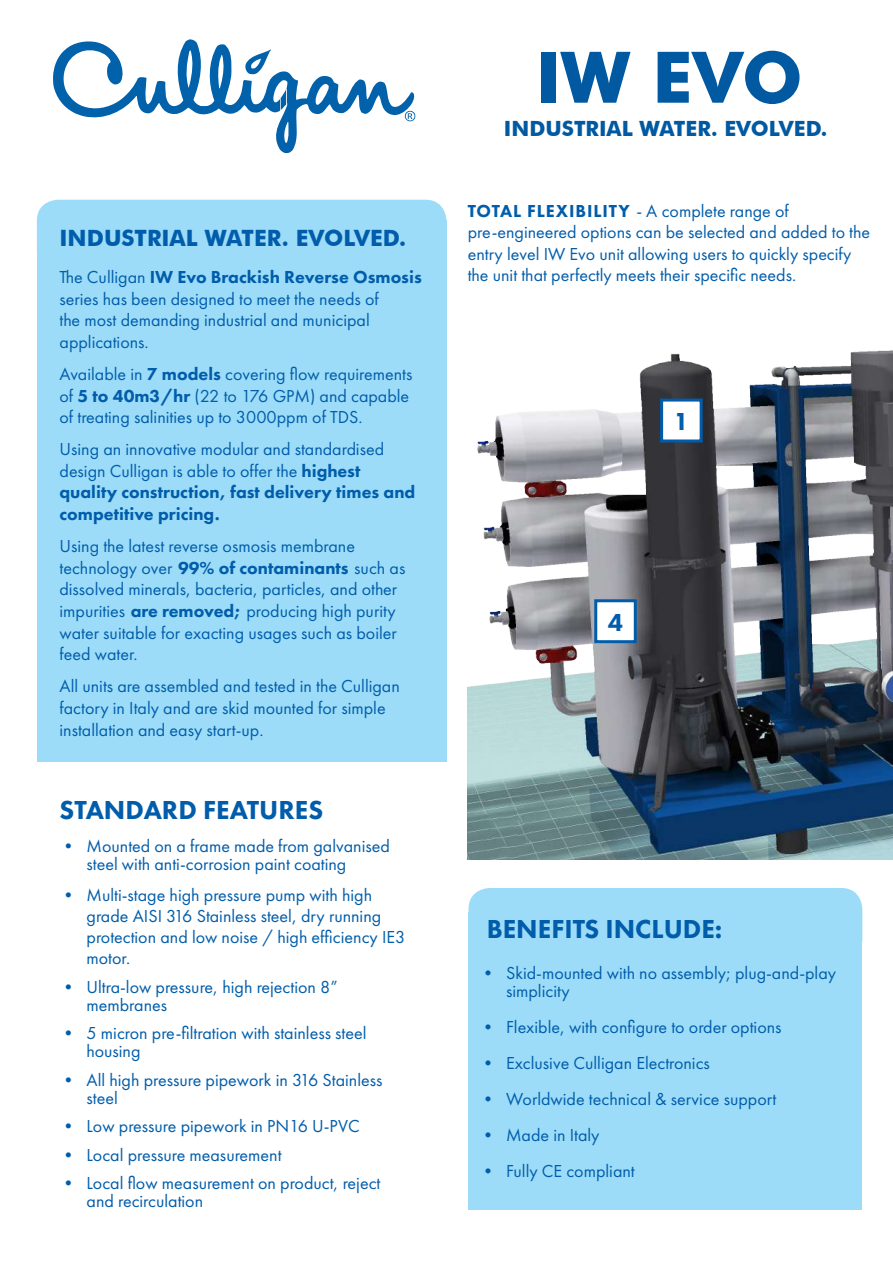
<style>
.page{position:relative;width:893px;height:1263px;background:#fff}
.page>*{position:absolute;margin:0;border:0;box-sizing:border-box;transform-origin:0 0}
.t1{font:700 71.1px "Futura BT";color:#0059a1}
.t2{font:800 27px "Futura PT";color:#015dab}
.t3{font:800 25.5px "Futura PT";color:#015dab}
.t4{font:700 22.5px "Futura BT";color:#015dab}
.t5{font:700 21px "Futura BT";color:#0059a1}
.t6{font:18px/21.6px "Futura PT";color:#015dab}
.s1{font-weight:800}
</style>
<div class="page">
<img style="left:468px;top:350px;width:425px;height:509px">
<div style="left:468px;top:888px;width:394px;height:72px;background:#9cdcf8;border-radius:21px"></div>
<div style="left:37px;top:200px;width:409px;height:72px;background:#9cdcf8;border-radius:21px"></div>
<svg style="left:53px;top:39px;width:362px;height:114px"></svg>
<div style="left:37px;top:220px;width:409px;height:541px;background:#9cdcf8"></div>
<div style="left:468px;top:912px;width:394px;height:298px;background:#9cdcf8"></div>
<div style="left:662px;top:400px;width:39px;height:41px;background:#fff"></div>
<div style="left:660px;top:399px;width:43px;height:43px;border:3px solid #015dab"></div>
<div style="left:596px;top:601px;width:39px;height:41px;background:#fff"></div>
<div style="left:594px;top:599px;width:43px;height:44px;border:3px solid #015dab"></div>
<p class="t4" style="left:60px;top:225px;width:348px">INDUSTRIAL WATER. EVOLVED.</p>
<p class="t6" style="left:60px;top:266px;width:364px">The Culligan <span class="s1">IW Evo Brackish Reverse Osmosis </span>series has been designed to meet the needs of<br>the most demanding industrial and municipal applications.</p>
<p class="t6" style="left:60px;top:363px;width:354px">Available in <span class="s1">7 models</span> covering flow requirements of <span class="s1">5 to 40m3/hr</span> (22 to 176 GPM) and capable of treating salinities up to 3000ppm of TDS.</p>
<p class="t6" style="left:60px;top:438px;width:357px">Using an innovative modular and standardised design Culligan is able to offer the <span class="s1">highest quality construction, fast delivery times and competitive pricing.</span></p>
<p class="t6" style="left:60px;top:535px;width:347px">Using the latest reverse osmosis membrane technology over <span class="s1">99% of contaminants</span> such as dissolved minerals, bacteria, particles, and other impurities <span class="s1">are removed;</span> producing high purity water suitable for exacting usages such as boiler feed water.</p>
<p class="t6" style="left:60px;top:675px;width:342px">All units are assembled and tested in the Culligan factory in Italy and are skid mounted for simple installation and easy start-up.</p>
<h2 class="t2" style="left:60px;top:793px;width:265px">STANDARD FEATURES</h2>
<p class="t6" style="left:87px;top:837px;width:305px;line-height:18px;text-indent:-27px">• Mounted on a frame made from galvanised steel with anti-corrosion paint coating</p>
<p class="t6" style="left:87px;top:885px;width:320px;line-height:21px;text-indent:-27px">• Multi-stage high pressure pump with high grade AISI 316 Stainless steel, dry running protection and low noise / high efficiency IE3 motor.</p>
<p class="t6" style="left:87px;top:978px;width:253px;line-height:18px;text-indent:-27px">• Ultra-low pressure, high rejection 8” membranes</p>
<p class="t6" style="left:87px;top:1024px;width:281px;line-height:18px;text-indent:-27px">• 5 micron pre-filtration with stainless steel housing</p>
<p class="t6" style="left:87px;top:1071px;width:297px;line-height:18px;text-indent:-27px">• All high pressure pipework in 316 Stainless steel</p>
<p class="t6" style="left:60px;top:1115px;width:302px">• Low pressure pipework in PN16 U-PVC</p>
<p class="t6" style="left:60px;top:1144px;width:224px">• Local pressure measurement</p>
<p class="t6" style="left:87px;top:1174px;width:295px;line-height:18px;text-indent:-27px">• Local flow measurement on product, reject and recirculation</p>
<h1 class="t1" style="left:535px;top:34px;width:269px">IW EVO</h1>
<p class="t5" style="left:504px;top:115px;width:325px">INDUSTRIAL WATER. EVOLVED.</p>
<p class="t6" style="left:468px;top:200px;width:404px"><span class="s1">TOTAL FLEXIBILITY</span> - A complete range of pre-engineered options can be selected and added to the entry level IW Evo unit allowing users to quickly specify the unit that perfectly meets their specific needs.</p>
<h3 class="t3" style="left:674px;top:406px;width:17px">1</h3>
<h3 class="t3" style="left:608px;top:606px;width:17px">4</h3>
<h2 class="t2" style="left:487px;top:912px;width:237px">BENEFITS INCLUDE:</h2>
<p class="t6" style="left:506px;top:964px;width:331px;line-height:18px;text-indent:-27px">• Skid-mounted with no assembly; plug-and-play simplicity</p>
<p class="t6" style="left:479px;top:1016px;width:304px">• Flexible, with configure to order options</p>
<p class="t6" style="left:479px;top:1052px;width:232px">• Exclusive Culligan Electronics</p>
<p class="t6" style="left:479px;top:1088px;width:299px">• Worldwide technical &amp; service support</p>
<p class="t6" style="left:479px;top:1124px;width:122px">• Made in Italy</p>
<p class="t6" style="left:479px;top:1160px;width:157px">• Fully CE compliant</p>
</div>
